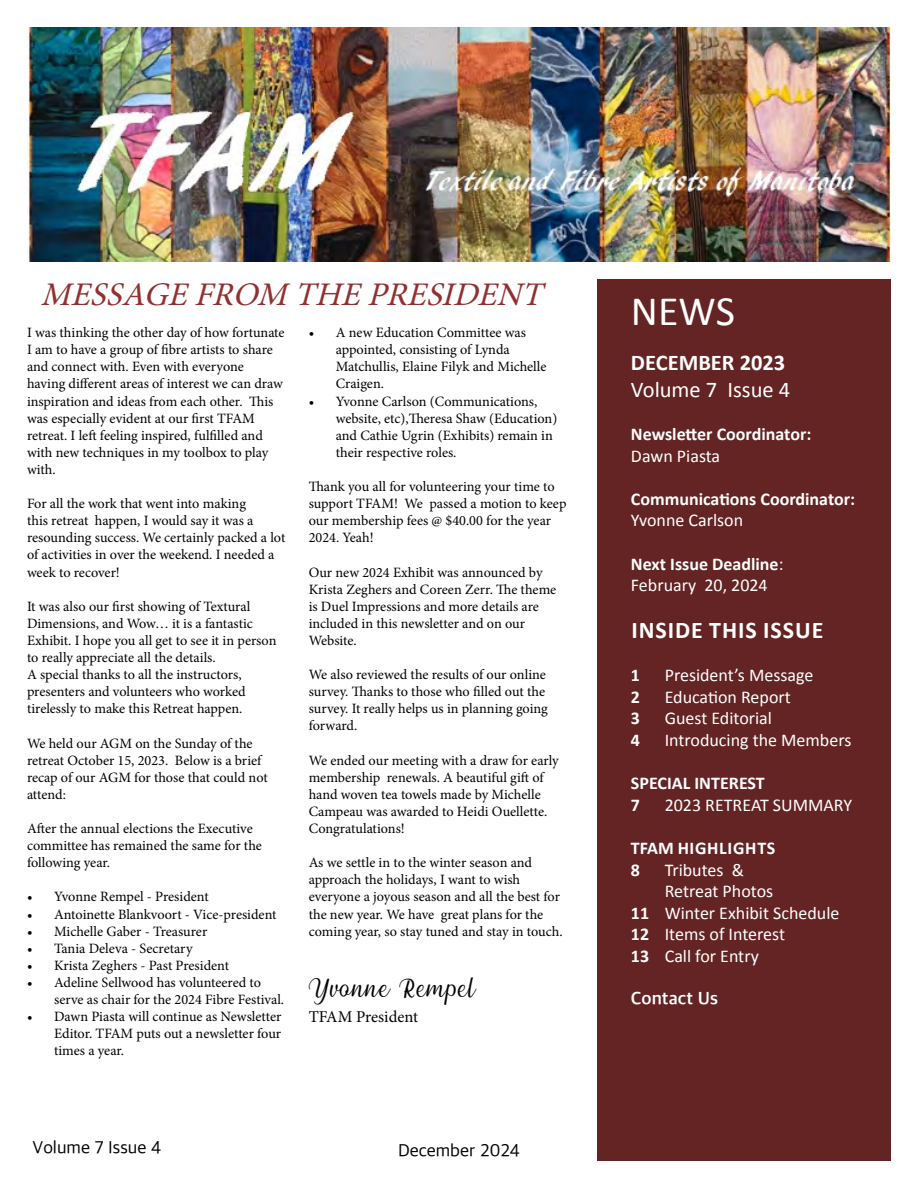
<style>
.page{position:relative;width:918px;height:1188px;background:#fff}
.page>*{position:absolute;margin:0;border:0;box-sizing:border-box;transform-origin:0 0}
.t1{font:42px "Calibri";color:#fff}
.t2{font:40.5px "Millenial Script";color:#000}
.t3{font:italic 33px "Minion Pro";color:#913031}
.t4{font:700 24px "Calibri";letter-spacing:.04em;color:#fff}
.t5{font:22.5px "Calibri";color:#fff}
.t6{font:700 22.5px "Calibri";color:#fff}
.t7{font:18px "Calibri";color:#fff}
.t8{font:700 18px/21.6px "Calibri";color:#fff}
.t9{font:18px "Apple SD Gothic Neo";color:#000}
.t10{font:700 18px/21.6px "Calibri";letter-spacing:.04em;color:#fff}
.t11{font:700 18px "Apple SD Gothic Neo";color:#fff}
.t12{font:16.5px "Minion Pro";color:#000}
.t13{font:14.25px/17.1px "Minion Pro";letter-spacing:-.005em;color:#000}
.s1{font-weight:400}
.s2{font-weight:700}
</style>
<div class="page">
<div style="left:597px;top:280px;width:294px;height:881px;background:#632423"></div>
<img style="left:27px;top:27px;width:864px;height:234px">
<h3 class="t3" style="left:41px;top:273px;width:514px">MESSAGEFROM THEPRESIDENT</h3>
<p class="t13" style="left:27px;top:324px;width:259px">I was thinking the other day of how fortunate I am to have a group of fibre artists to share and connect with. Even with everyone having different areas of interest we can draw inspiration and ideas from each other. This was especially evident at our first TFAM retreat. I left feeling inspired, fulfilled and with new techniques in my toolbox to play with.</p>
<p class="t13" style="left:27px;top:495px;width:260px">For all the work that went into making<br>this retreat happen, I would say it was a resounding success. We certainly packed a lot of activities in over the weekend. I needed a week to recover!</p>
<p class="t13" style="left:27px;top:598px;width:251px">It was also our first showing of Textural Dimensions, and Wow… it is a fantastic Exhibit. I hope you all get to see it in person to really appreciate all the details.<br>A special thanks to all the instructors, presenters and volunteers who worked tirelessly to make this Retreat happen.</p>
<p class="t13" style="left:27px;top:734px;width:242px">We held our AGM on the Sunday of the retreat October 15, 2023. Below is a brief recap of our AGM for those that could not attend:</p>
<p class="t13" style="left:27px;top:820px;width:236px">After the annual elections the Executive committee has remained the same for the following year.</p>
<p class="t13" style="left:27px;top:888px;width:183px">• Yvonne Rempel - President</p>
<p class="t13" style="left:27px;top:905px;width:251px">• Antoinette Blankvoort - Vice-president</p>
<p class="t13" style="left:27px;top:923px;width:182px">• Michelle Gaber - Treasurer</p>
<p class="t13" style="left:27px;top:940px;width:167px">• Tania Deleva - Secretary</p>
<p class="t13" style="left:27px;top:957px;width:204px">• Krista Zeghers - Past President</p>
<p class="t13" style="left:54px;top:974px;width:232px;text-indent:-27px">• Adeline Sellwood has volunteered to serve as chair for the 2024 Fibre Festival.</p>
<p class="t13" style="left:54px;top:1008px;width:229px;text-align:justify;text-indent:-27px">• Dawn Piasta will continue as Newsletter Editor. TFAM puts out a newsletter four times a year.</p>
<p class="t13" style="left:336px;top:324px;width:212px;text-indent:-27px">• A new Education Committee was appointed, consisting of Lynda<br>Matchullis, Elaine Filyk and Michelle<br>Craigen.</p>
<p class="t13" style="left:336px;top:392px;width:223px;text-indent:-27px">• Yvonne Carlson (Communications, website, etc),Theresa Shaw (Education) and Cathie Ugrin (Exhibits) remain in their respective roles.</p>
<p class="t13" style="left:309px;top:478px;width:259px">Thank you all for volunteering your time to support TFAM! We passed a motion to keep our membership fees @ $40.00 for the year 2024. Yeah!</p>
<p class="t13" style="left:309px;top:563px;width:249px">Our new 2024 Exhibit was announced by Krista Zeghers and Coreen Zerr. The theme is Duel Impressions and more details are included in this newsletter and on our Website.</p>
<p class="t13" style="left:309px;top:666px;width:241px">We also reviewed the results of our online survey. Thanks to those who filled out the survey. It really helps us in planning going forward.</p>
<p class="t13" style="left:309px;top:752px;width:252px">We ended our meeting with a draw for early membership renewals. A beautiful gift of hand woven tea towels made by Michelle Campeau was awarded to Heidi Ouellette.<br>Congratulations!</p>
<p class="t13" style="left:309px;top:854px;width:255px">As we settle in to the winter season and approach the holidays, I want to wish everyone a joyous season and all the best for the new year. We have great plans for the coming year, so stay tuned and stay in touch.</p>
<h2 class="t2" style="left:309px;top:969px;width:169px">Yvonne Rempel</h2>
<p class="t12" style="left:309px;top:1006px;width:111px">TFAM President</p>
<p class="t9" style="left:33px;top:1138px;width:130px">Volume 7 Issue 4</p>
<p class="t9" style="left:398px;top:1141px;width:123px">December 2024</p>
<h1 class="t1" style="left:631px;top:282px;width:106px">NEWS</h1>
<h3 class="t6" style="left:631px;top:346px;width:156px">DECEMBER 2023</h3>
<h3 class="t5" style="left:631px;top:374px;width:161px">Volume 7 Issue 4</h3>
<p class="t8" style="left:631px;top:423px;width:182px">Newsletter Coordinator:</p>
<p class="t7" style="left:631px;top:443px;width:91px">Dawn Piasta</p>
<p class="t8" style="left:631px;top:487px;width:226px">Communications Coordinator:</p>
<p class="t7" style="left:631px;top:508px;width:114px">Yvonne Carlson</p>
<p class="t8" style="left:631px;top:552px;width:154px">Next Issue Deadline<span class="s1">:<br>February 20, 2024</span></p>
<h3 class="t4" style="left:631px;top:613px;width:194px">INSIDE THIS ISSUE</h3>
<p class="t8" style="left:631px;top:664px;width:11px">1</p>
<p class="t7" style="left:665px;top:663px;width:150px">President’s Message</p>
<p class="t8" style="left:631px;top:685px;width:11px">2</p>
<p class="t7" style="left:665px;top:684px;width:128px">Education Report</p>
<p class="t8" style="left:631px;top:707px;width:11px">3</p>
<p class="t7" style="left:665px;top:706px;width:109px">Guest Editorial</p>
<p class="t8" style="left:631px;top:729px;width:11px">4</p>
<p class="t7" style="left:665px;top:727px;width:188px">Introducing the Members</p>
<p class="t8" style="left:631px;top:772px;width:135px">SPECIAL INTEREST<br>7</p>
<p class="t7" style="left:665px;top:792px;width:189px">2023 RETREAT SUMMARY</p>
<p class="t10" style="left:631px;top:837px;width:146px">TFAM HIGHLIGHTS<br>8</p>
<p class="t7" style="left:665px;top:857px;width:81px">Tributes &amp;</p>
<p class="t7" style="left:665px;top:879px;width:110px">Retreat Photos</p>
<p class="t7" style="left:631px;top:900px;width:210px"><span class="s2">11</span> Winter Exhibit Schedule</p>
<p class="t7" style="left:631px;top:922px;width:156px"><span class="s2">12</span> Items of Interest</p>
<p class="t7" style="left:631px;top:943px;width:129px"><span class="s2">13</span> Call for Entry</p>
<p class="t11" style="left:631px;top:989px;width:89px">Contact Us</p>
</div>
